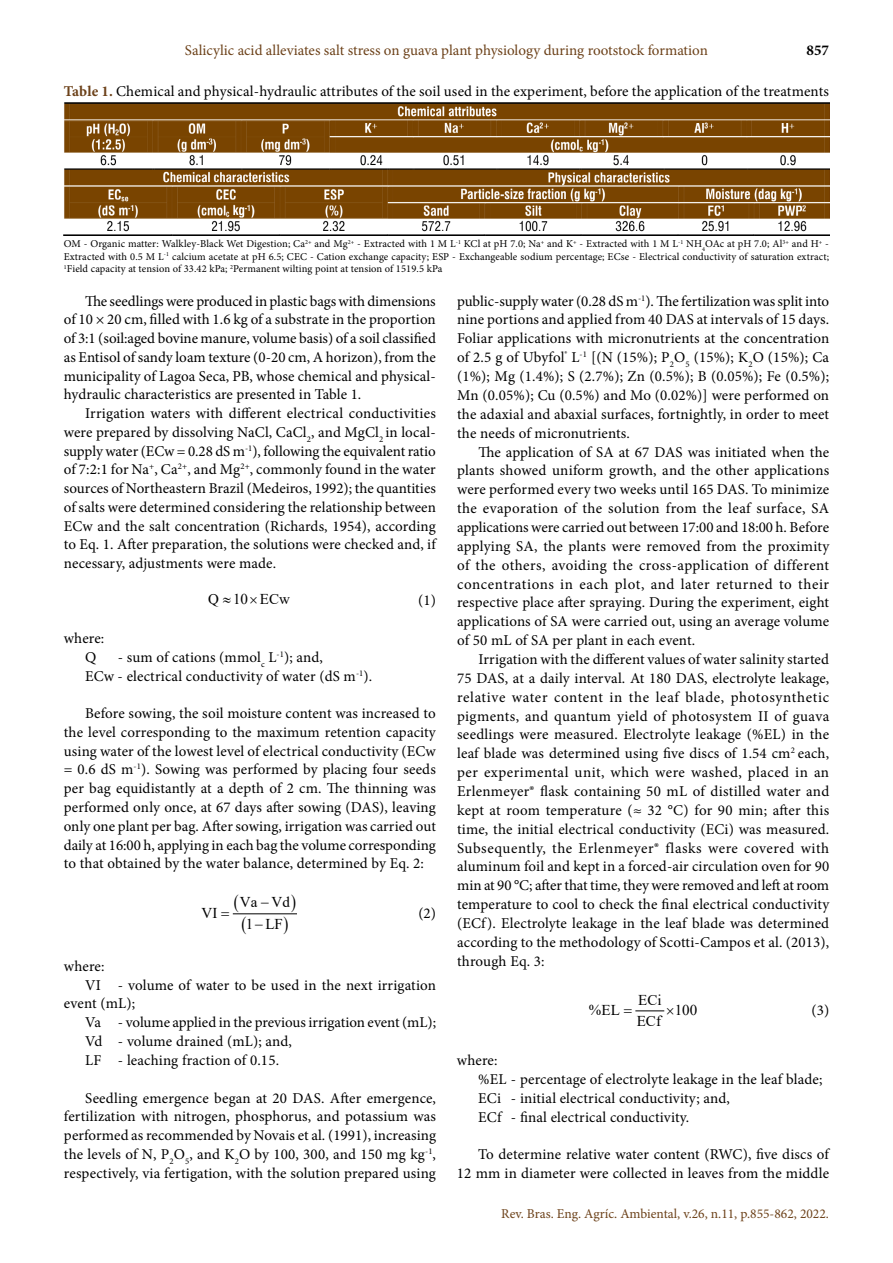
<style>
.page{position:relative;width:893px;height:1263px;background:#fff}
.page>*{position:absolute;margin:0;border:0;box-sizing:border-box;transform-origin:0 0}
.t1{font:15px/18.9px "Minion Pro";letter-spacing:.01em;color:#000;text-align:justify}
.t2{font:15px "Minion Pro";color:#6c4119}
.t3{font:15px "Times New Roman";color:#000}
.t4{font:700 15px "Minion Pro";color:#000}
.t5{font:13.5px "Minion Pro";color:#6c4119}
.t6{font:10.5px/12.6px "Minion Pro";letter-spacing:.01em;color:#000;text-align:justify}
.s1{font-weight:700;color:#6c4119}
</style>
<div class="page">
<img style="left:64px;top:102px;width:765px;height:133px">
<hr style="left:233px;top:913px;width:63px;height:1px;background:#000">
<svg style="left:284px;top:913px;width:11px;height:2px"></svg>
<svg style="left:232px;top:913px;width:14px;height:2px"></svg>
<svg style="left:635px;top:1010px;width:30px;height:2px"></svg>
<svg style="left:255px;top:913px;width:14px;height:2px"></svg>
<p class="t2" style="left:185px;top:40px;width:524px">Salicylic acid alleviates salt stress on guava plant physiology during rootstock formation</p>
<p class="t4" style="left:806px;top:40px;width:24px">857</p>
<p class="t1" style="left:64px;top:82px;width:767px"><span class="s1">Table 1.</span> Chemical and physical-hydraulic attributes of the soil used in the experiment, before the application of the treatments</p>
<p class="t6" style="left:64px;top:238px;width:767px">OM - Organic matter: Walkley-Black Wet Digestion; Ca<sup>2+</sup> and Mg<sup>2+</sup> - Extracted with 1 M L<sup>-1</sup> KCl at pH 7.0; Na<sup>+</sup> and K<sup>+</sup> - Extracted with 1 M L<sup>-1</sup> NH<sub>4</sub>OAc at pH 7.0; Al<sup>3+</sup> and H<sup>+</sup> - Extracted with 0.5 M L<sup>-1</sup> calcium acetate at pH 6.5; CEC - Cation exchange capacity; ESP - Exchangeable sodium percentage; ECse - Electrical conductivity of saturation extract; <sup>1</sup>Field capacity at tension of 33.42 kPa; <sup>2</sup>Permanent wilting point at tension of 1519.5 kPa</p>
<p class="t1" style="left:64px;top:291px;width:374px;text-indent:21px">The seedlings were produced in plastic bags with dimensions of 10 × 20 cm, filled with 1.6 kg of a substrate in the proportion of 3:1 (soil:aged bovine manure, volume basis) of a soil classified as Entisol of sandy loam texture (0-20 cm, A horizon), from the municipality of Lagoa Seca, PB, whose chemical and physical&shy;hydraulic characteristics are presented in Table 1.</p>
<p class="t1" style="left:64px;top:404px;width:374px;text-indent:21px">Irrigation waters with different electrical conductivities were prepared by dissolving NaCl, CaCl<sub>2</sub>, and MgCl<sub>2</sub> in local&shy;supply water (ECw = 0.28 dS m<sup>-1</sup>), following the equivalent ratio of 7:2:1 for Na<sup>+</sup>, Ca<sup>2+</sup>, and Mg<sup>2+</sup>, commonly found in the water sources of Northeastern Brazil (Medeiros, 1992); the quantities of salts were determined considering the relationship between ECw and the salt concentration (Richards, 1954), according to Eq. 1. After preparation, the solutions were checked and, if necessary, adjustments were made.</p>
<p class="t3" style="left:208px;top:588px;width:83px">Q 10 ECw</p>
<p class="t1" style="left:418px;top:590px;width:19px">(1)</p>
<p class="t1" style="left:85px;top:629px;width:21px;text-indent:-21px">where:<br>Q</p>
<p class="t1" style="left:85px;top:648px;width:289px;text-indent:33px">- sum of cations (mmol<sub>c</sub> L<sup>-1</sup>); and,<br>ECw - electrical conductivity of water (dS m<sup>-1</sup>).</p>
<p class="t1" style="left:64px;top:704px;width:374px;text-indent:21px">Before sowing, the soil moisture content was increased to the level corresponding to the maximum retention capacity using water of the lowest level of electrical conductivity (ECw = 0.6 dS m<sup>-1</sup>). Sowing was performed by placing four seeds per bag equidistantly at a depth of 2 cm. The thinning was performed only once, at 67 days after sowing (DAS), leaving only one plant per bag. After sowing, irrigation was carried out daily at 16:00 h, applying in each bag the volume corresponding to that obtained by the water balance, determined by Eq. 2:</p>
<p class="t3" style="left:240px;top:891px;width:51px">Va Vd</p>
<p class="t3" style="left:202px;top:902px;width:17px">VI</p>
<p class="t3" style="left:246px;top:914px;width:38px">1 LF</p>
<p class="t1" style="left:64px;top:956px;width:42px">where:</p>
<p class="t1" style="left:85px;top:975px;width:352px">VI - volume of water to be used in the next irrigation</p>
<p class="t1" style="left:64px;top:994px;width:73px">event (mL);</p>
<p class="t1" style="left:85px;top:1013px;width:352px">Va - volume applied in the previous irrigation event (mL);</p>
<p class="t1" style="left:85px;top:1032px;width:208px">Vd - volume drained (mL); and,</p>
<p class="t1" style="left:85px;top:1051px;width:195px">LF - leaching fraction of 0.15.</p>
<p class="t1" style="left:64px;top:1088px;width:374px;text-indent:21px">Seedling emergence began at 20 DAS. After emergence, fertilization with nitrogen, phosphorus, and potassium was performed as recommended by Novais et al. (1991), increasing the levels of N, P<sub>2</sub>O<sub>5</sub>, and K<sub>2</sub>O by 100, 300, and 150 mg kg<sup>-1</sup>, respectively, via fertigation, with the solution prepared using</p>
<p class="t1" style="left:418px;top:904px;width:19px">(2)</p>
<p class="t1" style="left:457px;top:291px;width:374px">public-supply water (0.28 dS m<sup>-1</sup>). The fertilization was split into nine portions and applied from 40 DAS at intervals of 15 days.<br>Foliar applications with micronutrients at the concentration of 2.5 g of Ubyfol<sup>®</sup> L<sup>-1</sup> [(N (15%); P<sub>2</sub>O<sub>5</sub> (15%); K<sub>2</sub>O (15%); Ca (1%); Mg (1.4%); S (2.7%); Zn (0.5%); B (0.05%); Fe (0.5%); Mn (0.05%); Cu (0.5%) and Mo (0.02%)] were performed on the adaxial and abaxial surfaces, fortnightly, in order to meet the needs of micronutrients.</p>
<p class="t1" style="left:457px;top:442px;width:374px;text-indent:21px">The application of SA at 67 DAS was initiated when the plants showed uniform growth, and the other applications were performed every two weeks until 165 DAS. To minimize the evaporation of the solution from the leaf surface, SA applications were carried out between 17:00 and 18:00 h. Before applying SA, the plants were removed from the proximity of the others, avoiding the cross-application of different concentrations in each plot, and later returned to their respective place after spraying. During the experiment, eight applications of SA were carried out, using an average volume of 50 mL of SA per plant in each event.</p>
<p class="t1" style="left:457px;top:650px;width:374px;text-indent:21px">Irrigation with the different values of water salinity started 75 DAS, at a daily interval. At 180 DAS, electrolyte leakage, relative water content in the leaf blade, photosynthetic pigments, and quantum yield of photosystem II of guava seedlings were measured. Electrolyte leakage (%EL) in the leaf blade was determined using five discs of 1.54 cm<sup>2</sup> each, per experimental unit, which were washed, placed in an Erlenmeyer® flask containing 50 mL of distilled water and kept at room temperature (≈ 32 °C) for 90 min; after this time, the initial electrical conductivity (ECi) was measured.<br>Subsequently, the Erlenmeyer® flasks were covered with aluminum foil and kept in a forced-air circulation oven for 90 min at 90 °C; after that time, they were removed and left at room temperature to cool to check the final electrical conductivity (ECf). Electrolyte leakage in the leaf blade was determined according to the methodology of Scotti-Campos et al. (2013), through Eq. 3:</p>
<p class="t3" style="left:638px;top:989px;width:25px">ECi</p>
<p class="t1" style="left:812px;top:1000px;width:19px">(3)</p>
<p class="t3" style="left:589px;top:999px;width:33px">%EL</p>
<p class="t3" style="left:675px;top:999px;width:24px">100</p>
<p class="t3" style="left:637px;top:1011px;width:26px">ECf</p>
<p class="t1" style="left:478px;top:1051px;width:346px;text-align:left;text-indent:-21px">where:<br>%EL - percentage of electrolyte leakage in the leaf blade; ECi - initial electrical conductivity; and,<br>ECf - final electrical conductivity.</p>
<p class="t1" style="left:457px;top:1145px;width:374px;text-align:right">To determine relative water content (RWC), five discs of<br>12 mm in diameter were collected in leaves from the middle</p>
<p class="t5" style="left:501px;top:1204px;width:329px">Rev. Bras. Eng. Agríc. Ambiental, v.26, n.11, p.855-862, 2022.</p>
</div>
